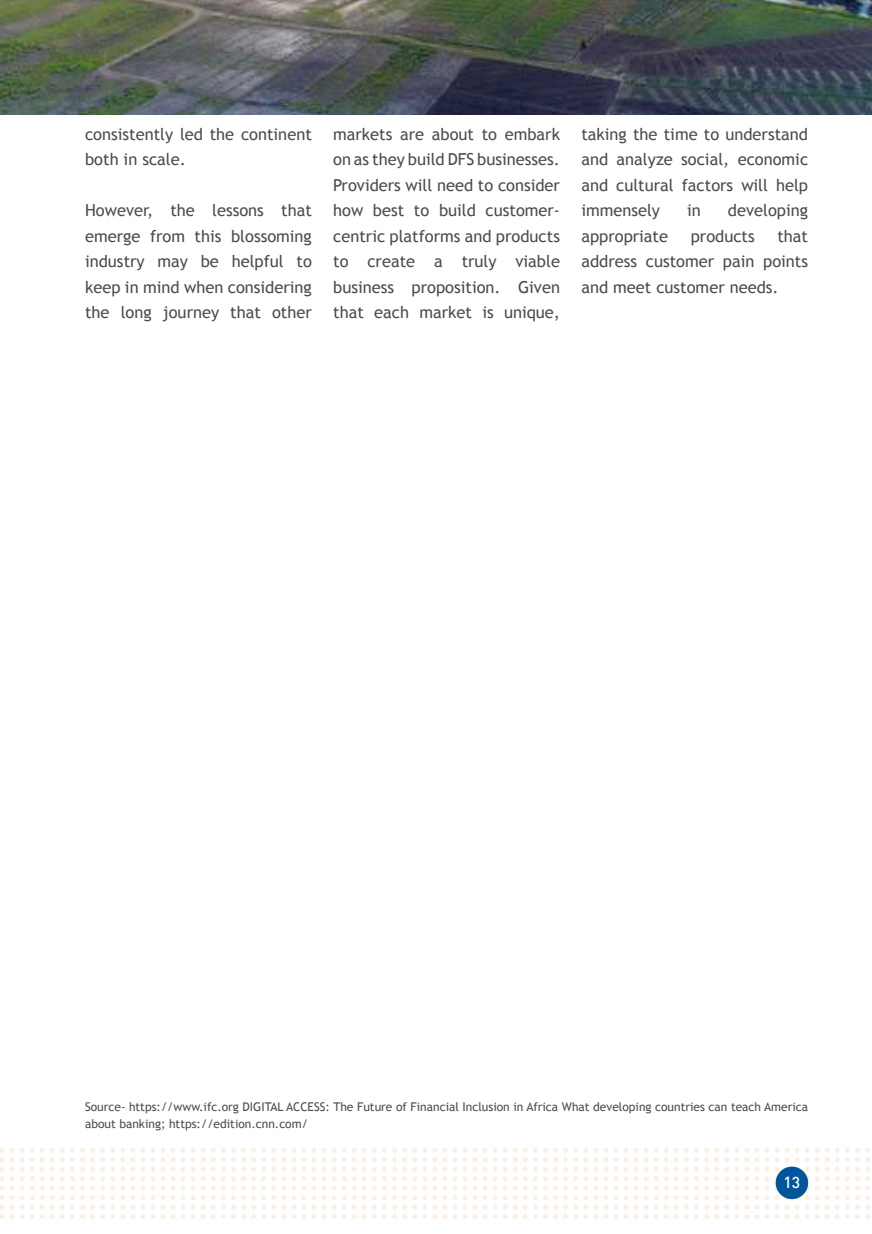
<style>
.page{position:relative;width:872px;height:1234px;background:#fff}
.page>*{position:absolute;margin:0;border:0;box-sizing:border-box;transform-origin:0 0}
.t1{font:16.5px/25.5px "Trebuchet MS";color:#4b4c4d;text-align:justify}
.t2{font:500 15.75px "DIN";color:#fff}
.t3{font:12px/16.5px "Trebuchet MS";color:#4b4c4d}
</style>
<div class="page">
<img style="left:0;top:1148px;width:870px;height:71px">
<img style="left:0;top:0;width:872px;height:114px">
<div style="left:775px;top:1166px;width:33px;height:32px;background:#01569b;border-radius:50%"></div>
<p class="t1" style="left:85px;top:121px;width:228px">consistently led the continent both in scale.</p>
<p class="t1" style="left:85px;top:198px;width:228px">However, the lessons that emerge from this blossoming industry may be helpful to keep in mind when considering the long journey that other</p>
<p class="t1" style="left:333px;top:121px;width:228px">markets are about to embark on as they build DFS businesses.<br>Providers will need to consider how best to build customer&shy;centric platforms and products to create a truly viable business proposition. Given that each market is unique,</p>
<p class="t1" style="left:581px;top:121px;width:228px">taking the time to understand and analyze social, economic and cultural factors will help immensely</p>
<p class="t1" style="left:687px;top:198px;width:15px">in</p>
<p class="t1" style="left:728px;top:198px;width:82px">developing</p>
<p class="t1" style="left:581px;top:223px;width:88px">appropriate</p>
<p class="t1" style="left:690px;top:223px;width:66px">products</p>
<p class="t1" style="left:581px;top:223px;width:228px;text-indent:196px">that address customer pain points and meet customer needs.</p>
<p class="t3" style="left:85px;top:1098px;width:724px">Source- https://www.ifc.org DIGITAL ACCESS: The Future of Financial Inclusion in Africa What developing countries can teach America about banking; https://edition.cnn.com/</p>
<p class="t2" style="left:783px;top:1172px;width:18px">13</p>
</div>
